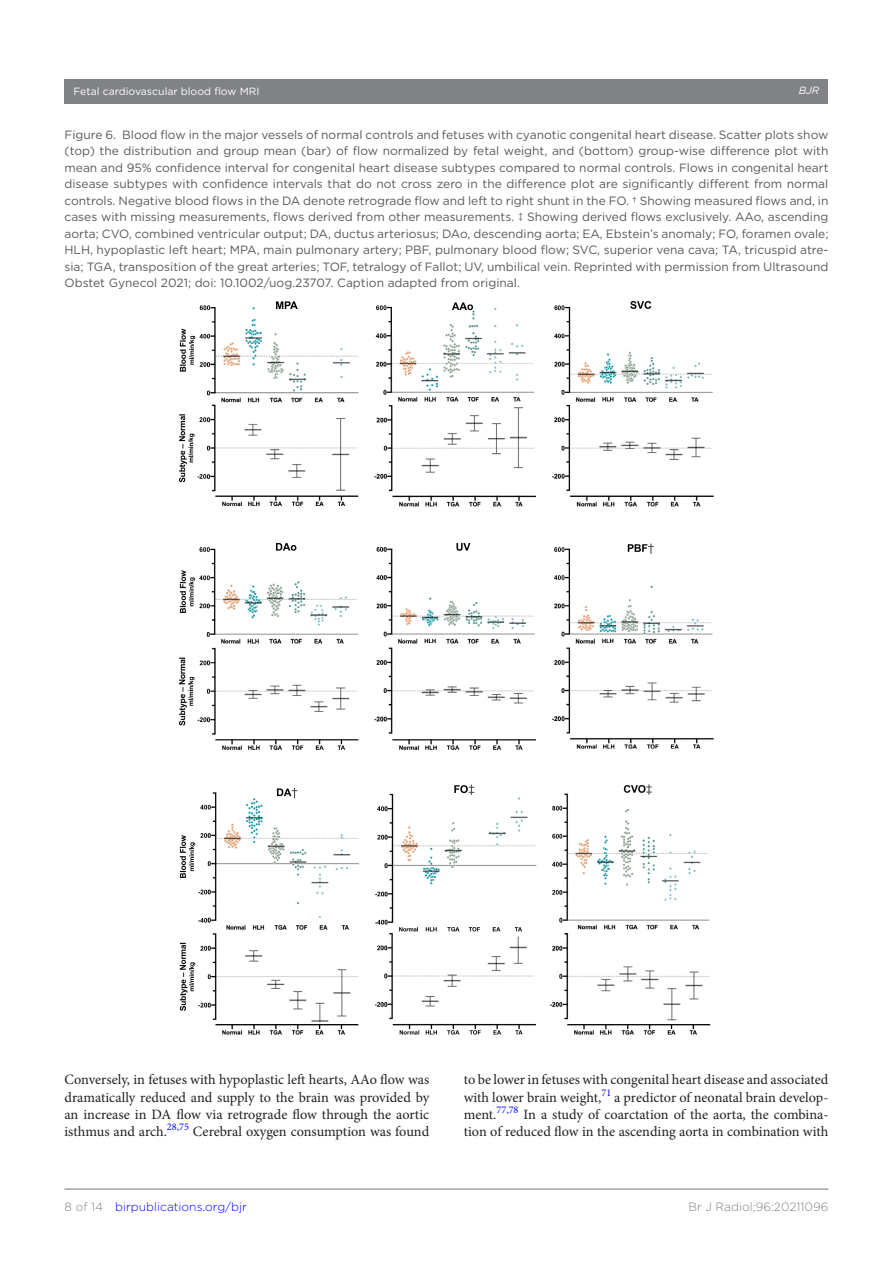
<style>
.page{position:relative;width:893px;height:1263px;background:#fff}
.page>*{position:absolute;margin:0;border:0;box-sizing:border-box;transform-origin:0 0}
.t1{font:14.25px/17.2px "Minion Pro";letter-spacing:-.005em;color:#231f20;text-align:justify}
.t2{font:12px/16.5px "Gotham";color:#57585a;text-align:justify}
.t3{font:300 12px "Gotham";color:#00f}
.t4{font:300 12px "Gotham";color:#808285}
.t5{font:10.5px "Gotham";color:#fff}
.t6{font:italic 10.5px "Gotham";color:#fff}
.s1{color:#808285}
</style>
<div class="page">
<div style="left:64px;top:79px;width:764px;height:24px;background:#808285"></div>
<hr style="left:64px;top:1188px;width:764px;height:2px;background:#808285">
<img style="left:179px;top:301px;width:535px;height:733px">
<p class="t5" style="left:74px;top:85px;width:187px">Fetal cardiovascular blood flow MRI</p>
<p class="t6" style="left:799px;top:85px;width:22px">BJR</p>
<p class="t2" style="left:64px;top:126px;width:765px">Figure 6. Blood flow in the major vessels of normal controls and fetuses with cyanotic congenital heart disease. Scatter plots show (top) the distribution and group mean (bar) of flow normalized by fetal weight, and (bottom) group-wise difference plot with mean and 95% confidence interval for congenital heart disease subtypes compared to normal controls. Flows in congenital heart disease subtypes with confidence intervals that do not cross zero in the difference plot are significantly different from normal controls. Negative blood flows in the DA denote retrograde flow and left to right shunt in the FO. † Showing measured flows and, in cases with missing measurements, flows derived from other measurements. ‡ Showing derived flows exclusively. AAo, ascending aorta; CVO, combined ventricular output; DA, ductus arteriosus; DAo, descending aorta; EA, Ebstein’s anomaly; FO, foramen ovale; HLH, hypoplastic left heart; MPA, main pulmonary artery; PBF, pulmonary blood flow; SVC, superior vena cava; TA, tricuspid atre&shy;sia; TGA, transposition of the great arteries; TOF, tetralogy of Fallot; UV, umbilical vein. Reprinted with permission from Ultrasound Obstet Gynecol 2021; doi: 10.1002/uog.23707. Caption adapted from original.</p>
<p class="t1" style="left:64px;top:1071px;width:366px">Conversely, in fetuses with hypoplastic left hearts, AAo flow was dramatically reduced and supply to the brain was provided by an increase in DA flow via retrograde flow through the aortic isthmus and arch.<sup>28,75</sup> Cerebral oxygen consumption was found</p>
<p class="t1" style="left:464px;top:1071px;width:366px">to be lower in fetuses with congenital heart disease and associated with lower brain weight,<sup>71</sup> a predictor of neonatal brain develop&shy;ment.<sup>77,78</sup> In a study of coarctation of the aorta, the combina&shy;tion of reduced flow in the ascending aorta in combination with</p>
<p class="t3" style="left:64px;top:1199px;width:184px"><span class="s1">8 of 14</span> birpublications.org/bjr</p>
<p class="t4" style="left:688px;top:1199px;width:142px">Br J Radiol;96:20211096</p>
</div>
